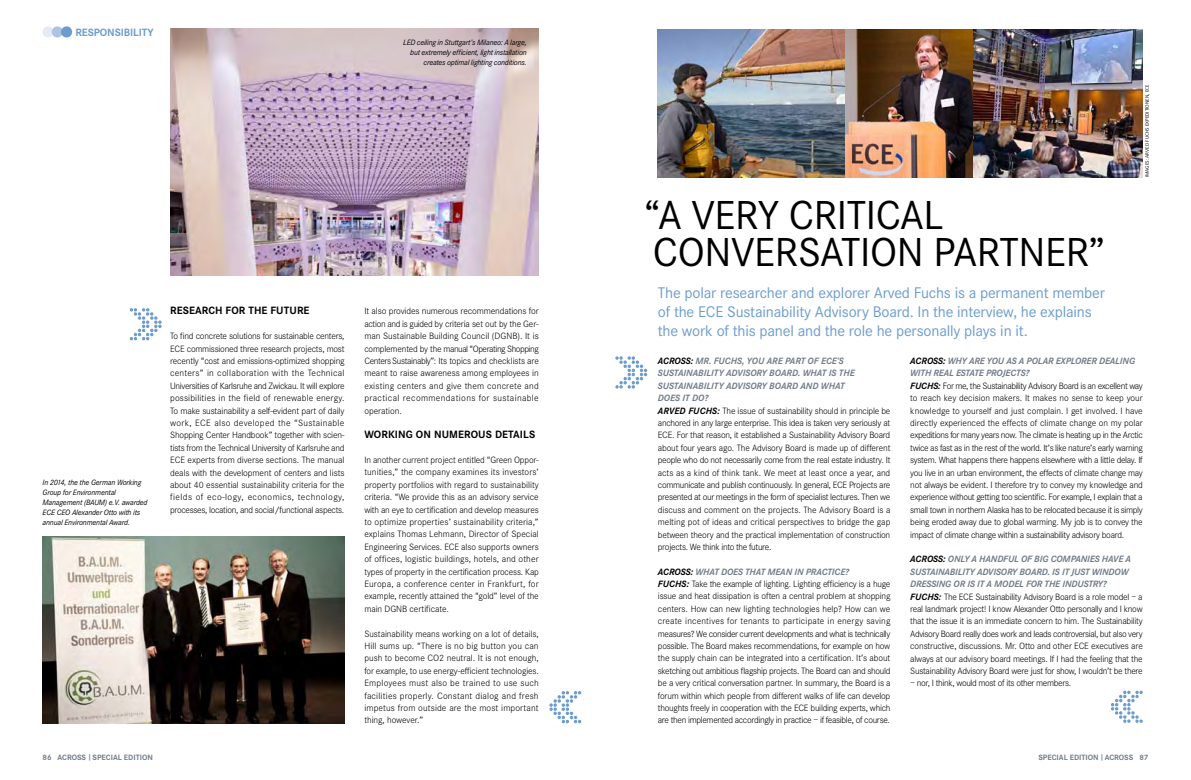
<style>
.page{position:relative;width:1191px;height:780px;background:#fff}
.page>*{position:absolute;margin:0;border:0;box-sizing:border-box;transform-origin:0 0}
.t1{font:42px "Corporate S";color:#000}
.t2{font:16px/19px "Corporate S";letter-spacing:-.01em;color:#6c9cce}
.t3{font:700 11px "Corporate S";letter-spacing:.01em;color:#000}
.t4{font:700 11px "Corporate S";letter-spacing:.03em;color:#6c9cce}
.t5{font:300 9.5px/12.4px "Corporate S";letter-spacing:-.025em;color:#000}
.t6{font:italic 700 9.5px/12.4px "Corporate S";letter-spacing:-.01em;color:#727d8a}
.t7{font:italic 700 9.5px "Corporate S";color:#000}
.t8{font:italic 8px/10px "Corporate S";letter-spacing:-.025em;color:#000;text-align:right}
.t9{font:700 8px "Corporate S";color:#727d8a}
.t10{font:5px "Frutiger Next LT";color:#000}
.s1{color:#000}
.s2{font-weight:700;font-style:italic;color:#727d8a}
.s3{font-weight:700;font-style:italic}
.s4{color:#727d8a}
.s5{font-size:6.4px}
</style>
<div class="page">
<svg style="left:1110px;top:690px;width:32px;height:32px"></svg>
<svg style="left:615px;top:356px;width:32px;height:32px"></svg>
<img style="left:658px;top:29px;width:484px;height:148px">
<svg style="left:549px;top:691px;width:32px;height:32px"></svg>
<svg style="left:130px;top:308px;width:32px;height:32px"></svg>
<img style="left:170px;top:28px;width:369px;height:248px">
<img style="left:43px;top:536px;width:301px;height:187px">
<svg style="left:43px;top:26px;width:29px;height:11px"></svg>
<p class="t4" style="left:75px;top:26px;width:79px">RESPONSIBILITY</p>
<p class="t8" style="left:403px;top:37px;width:125px">LED ceiling in Stuttgart’s Milaneo: A large, but extremely efficient, light installation creates optimal lighting conditions.</p>
<p class="t8" style="left:43px;top:478px;width:107px;text-align:left">In 2014, the the German Working<br>Group for Environmental<br>Management (BAUM) e.V. awarded<br>ECE CEO Alexander Otto with its annual Environmental Award.</p>
<p class="t3" style="left:170px;top:304px;width:43px">RESEARCH</p>
<p class="t3" style="left:225px;top:304px;width:31px">FOR THE</p>
<p class="t3" style="left:270px;top:304px;width:39px">FUTURE</p>
<p class="t5" style="left:170px;top:330px;width:176px;text-align:justify">To find concrete solutions for sustainable centers, ECE commissioned three research projects, most recently “cost and emissions-optimized shopping centers” in collaboration with the Technical Universities of Karlsruhe and Zwickau. It will explore possibilities in the field of renewable energy.<br>To make sustainability a self-evident part of daily work, ECE also developed the “Sustainable Shopping Center Handbook” together with scien&shy;tists from the Technical University of Karlsruhe and ECE experts from diverse sections. The manual deals with the development of centers and lists about 40 essential sustainability criteria for the fields of eco-logy, economics, technology, processes, location, and social/functional aspects.</p>
<p class="t5" style="left:364px;top:305px;width:176px;text-align:justify">It also provides numerous recommendations for action and is guided by criteria set out by the Ger&shy;man Sustainable Building Council (DGNB). It is complemented by the manual “Operating Shopping Centers Sustainably”: Its topics and checklists are meant to raise awareness among employees in existing centers and give them concrete and practical recommendations for sustainable operation.</p>
<p class="t3" style="left:364px;top:428px;width:138px">WORKING ON NUMEROUS DETAIL</p>
<p class="t3" style="left:529px;top:428px;width:8px">S</p>
<p class="t5" style="left:364px;top:454px;width:176px;text-align:justify">In another current project entitled “Green Oppor&shy;tunities,” the company examines its investors’ property portfolios with regard to sustainability criteria. “We provide this as an advisory service with an eye to certification and develop measures to optimize properties’ sustainability criteria,” explains Thomas Lehmann, Director of Special Engineering Services. ECE also supports owners of offices, logistic buildings, hotels, and other types of property in the certification process. Kap Europa, a conference center in Frankfurt, for example, recently attained the “gold” level of the main DGNB certificate.</p>
<p class="t5" style="left:364px;top:627px;width:176px;text-align:justify">Sustainability means working on a lot of details, Hill sums up. “There is no big button you can push to become CO2 neutral. It is not enough, for example, to use energy-efficient technologies.<br>Employees must also be trained to use such facilities properly. Constant dialog and fresh impetus from outside are the most important thing, however.”</p>
<h1 class="t1" style="left:644px;top:191px;width:70px">“A VERY</h1>
<h1 class="t1" style="left:789px;top:191px;width:133px">CRITICAL</h1>
<h1 class="t1" style="left:653px;top:228px;width:39px">CONVERSATION</h1>
<h1 class="t1" style="left:933px;top:228px;width:23px">PARTNER</h1>
<h1 class="t1" style="left:1088px;top:228px;width:18px">”</h1>
<h2 class="t2" style="left:658px;top:283px;width:449px">The polar researcher and explorer Arved Fuchs is a permanent member of the ECE Sustainability Advisory Board. I n the interview, he explains the work of this panel and the role he personally plays in it.</h2>
<p class="t10" style="left:1144px;top:177px;width:94px;rotate:-90deg">Images: Arved Fuchs Expedition en, ECE</p>
<p class="t6" style="left:658px;top:354px;width:187px"><span class="s1">ACROSS:</span> MR. FUCHS, YOU ARE PART OF ECE’S<br>SUSTAINA</p>
<p class="t6" style="left:698px;top:367px;width:119px">BILITY ADVISORY BOA RD. WHAT</p>
<p class="t6" style="left:829px;top:367px;width:17px">IS THE</p>
<p class="t5" style="left:658px;top:379px;width:234px;text-indent:40px"><span class="s2">BILITY ADVISORY BOA RD AND WHAT<br>DOES IT DO?<br></span><span class="s3">ARVED FUCHS:</span> The issue of sustainability should in principle be anchored in any large enterprise. This idea is taken very seriously at ECE. For that reason, it established a Sustainability Advisory Board about four years ago. The Advisory Board is made up of different people who do not necessarily come from the real estate industry. It acts as a kind of think tank. We meet at least once a year, and communicate and publish continuously. In general, ECE Projects are presented at our meetings in the form of specialist lectures. Then we discuss and comment on the projects. The Advisory Board is a melting pot of ideas and critical perspectives to bridge the gap between theory and the practical implementation of construction projects. We think into the future.</p>
<p class="t7" style="left:658px;top:566px;width:52px">ACROSS: <span class="s4">WHAT</span></p>
<p class="t6" style="left:721px;top:565px;width:31px">DOES THAT</p>
<p class="t6" style="left:767px;top:565px;width:15px">MEAN</p>
<p class="t6" style="left:658px;top:379px;width:18px">SUSTAINA</p>
<p class="t5" style="left:658px;top:565px;width:234px;text-indent:136px"><span class="s2">IN PRACTICE?<br></span><span class="s3">FUCHS:</span> Take the example of lighting. Lighting efficiency is a huge issue and heat dissipation is often a central problem at shopping centers. How can new lighting technologies help? How can we create incentives for tenants to participate in energy saving measures? We consider current developments and what is technically possible. The Board makes recommendations, for example on how the supply chain can be integrated into a certification. It’s about sketching out ambitious flagship projects. The Board can and should be a very critical conversation partner. In summary, the Board is a forum within which people from different walks of life can develop thoughts freely in cooperation with the ECE building experts, which are then implemented accordingly in practice – if feasible, of course.</p>
<p class="t6" style="left:910px;top:354px;width:201px"><span class="s1">ACROSS:</span> WHY ARE YOU AS A POLA R EXPLORER DEALING<br>WITH REAL</p>
<p class="t6" style="left:956px;top:367px;width:12px">ESTATE</p>
<p class="t5" style="left:910px;top:367px;width:234px;text-indent:76px"><span class="s2">PROJECTS?<br></span><span class="s3">FUCHS:</span> For me, the Sustainability Advisory Board is an excellent way to reach key decision makers. It makes no sense to keep your knowledge to yourself and just complain. I get involved. I have directly experienced the effects of climate change on my polar expeditions for many years now. The climate is heating up in the Arctic twice as fast as in the rest of the world. It’s like nature’s early warning system. What happens there happens elsewhere with a little delay. If you live in an urban environment, the effects of climate change may not always be evident. I therefore try to convey my knowledge and experience without getting too scientific. For example, I explain that a small town in northern Alaska has to be relocated because it is simply being eroded away due to global warming. My job is to convey the impact of climate change within a sustainability advisory board.</p>
<p class="t6" style="left:910px;top:553px;width:76px"><span class="s1">ACROSS:</span> ONLY A HAN</p>
<p class="t6" style="left:997px;top:553px;width:12px">DFUL</p>
<p class="t6" style="left:1021px;top:553px;width:61px">OF BIG COMPANIE</p>
<p class="t6" style="left:1094px;top:553px;width:38px">S HAVEA</p>
<p class="t6" style="left:910px;top:565px;width:18px">SUSTAINA</p>
<p class="t6" style="left:949px;top:565px;width:180px">BILITY ADVISORY BOA RD. IS IT JUST WINDOW</p>
<p class="t6" style="left:910px;top:577px;width:32px">DRESSING</p>
<p class="t6" style="left:953px;top:577px;width:98px">OR IS IT A MODEL FOR THE</p>
<p class="t5" style="left:910px;top:578px;width:234px;text-indent:152px"><span class="s2">INDUSTRY?<br></span><span class="s3">FUCHS:</span> The ECE Sustainability Advisory Board is a role model – a real landmark project! I know Alexander Otto personally and I know that the issue it is an immediate concern to him. The Sustainability Advisory Board really does work and leads controversial, but also very constructive, discussions. Mr. Otto and other ECE executives are always at our advisory board meetings. If I had the feeling that the Sustainability Advisory Board were just for show, I wouldn’t be there</p>
<p class="t5" style="left:910px;top:677px;width:162px">– nor, I think, would most of its other members.</p>
<p class="t9" style="left:43px;top:752px;width:112px">86 AC ROSS <span class="s5">|</span> SPECIAL EDITION</p>
<p class="t9" style="left:1038px;top:752px;width:111px">SPECIAL EDITION <span class="s5">|</span> AC ROSS 87</p>
</div>
